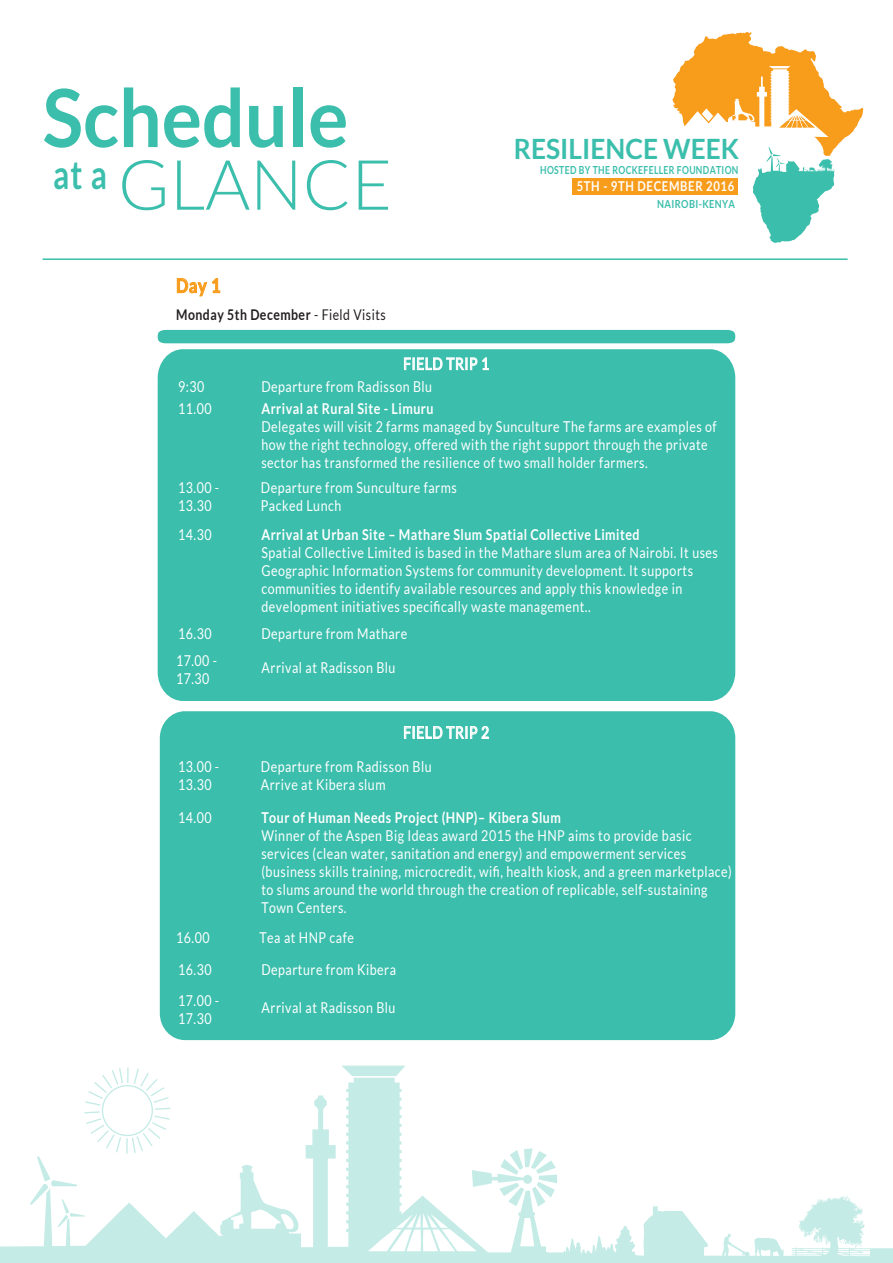
<style>
.page{position:relative;width:893px;height:1263px;background:#fff}
.page>*{position:absolute;margin:0;border:0;box-sizing:border-box;transform-origin:0 0}
.t1{font:700 80.25px "Lato";color:#3bbeac;scale:.94 1}
.t2{font:300 69.45px "Lato";color:#3bbeac}
.t3{font:700 28.05px "Lato";color:#3bbeac;scale:.94 1}
.t4{font:700 19.5px "Lato";color:#f89c1c;scale:.83 1}
.t5{font:16.5px "Lato";letter-spacing:.04em;color:#fff;scale:.83 1}
.t6{font:15px/18px "Lato";letter-spacing:.04em;color:#fff;scale:.83 1}
.t7{font:700 15px "Lato";letter-spacing:.04em;color:#fff;scale:.83 1}
.t8{font:700 14.85px "Lato";letter-spacing:.04em;color:#231f20;scale:.83 1}
.t9{font:700 13.65px "Lato";letter-spacing:.06em;color:#fff;scale:.83 1}
.t10{font:700 11.1px "Lato";letter-spacing:.04em;color:#3bbeac;scale:.78 1}
.t11{font:700 11.1px "Lato";letter-spacing:.04em;color:#3bbeac;scale:.83 1}
.s1{font-weight:400}
</style>
<div class="page">
<div style="left:572px;top:179px;width:166px;height:16px;background:#f89c1c"></div>
<svg style="left:672px;top:32px;width:191px;height:211px"></svg>
<hr style="left:43px;top:258px;width:805px;height:2px;background:#3bbeac">
<div style="left:158px;top:349px;width:577px;height:352px;background:#3bbeac"></div>
<svg style="left:177px;top:278px;width:44px;height:19px"></svg>
<svg style="left:404px;top:357px;width:85px;height:13px"></svg>
<div style="left:160px;top:711px;width:575px;height:329px;background:#3bbeac;border-radius:26px"></div>
<div style="left:158px;top:330px;width:577px;height:13px;background:#3bbeac"></div>
<svg style="left:0;top:1065px;width:893px;height:198px"></svg>
<svg style="left:724px;top:1244px;width:21px;height:12px"></svg>
<svg style="left:756px;top:1248px;width:24px;height:8px"></svg>
<svg style="left:796px;top:1249px;width:34px;height:7px"></svg>
<div style="left:103px;top:1086px;width:49px;height:49px;background:#fff;border-radius:50%"></div>
<svg style="left:837px;top:1236px;width:33px;height:20px"></svg>
<svg style="left:231px;top:1214px;width:13px;height:15px"></svg>
<svg style="left:251px;top:1209px;width:45px;height:20px"></svg>
<svg style="left:520px;top:1218px;width:14px;height:28px"></svg>
<svg style="left:368px;top:1213px;width:109px;height:38px"></svg>
<svg style="left:404px;top:726px;width:85px;height:13px"></svg>
<h1 class="t1" style="left:43px;top:72px;width:327px">Schedule</h1>
<h2 class="t2" style="left:53px;top:148px;width:341px"><sup>at</sup> <sup>a</sup> GLANCE</h2>
<h3 class="t4" style="left:176px;top:274px;width:55px">Day 1</h3>
<p class="t8" style="left:176px;top:306px;width:254px">Monday 5th December <span class="s1">- Field Visits</span></p>
<p class="t5" style="left:403px;top:354px;width:105px">FIELD TRIP 1</p>
<p class="t6" style="left:178px;top:377px;width:33px">9:30</p>
<p class="t6" style="left:261px;top:377px;width:207px">Departure from Radisson Blu</p>
<h3 class="t3" style="left:514px;top:132px;width:241px">RESILIENCE WEEK</h3>
<p class="t10" style="left:540px;top:163px;width:256px">HOSTED BY THE ROCKEFELLER FOUNDATION</p>
<p class="t9" style="left:577px;top:178px;width:191px">5TH - 9TH DECEMBER 2016</p>
<p class="t11" style="left:657px;top:198px;width:95px">NAIROBI-KENYA</p>
<p class="t6" style="left:178px;top:399px;width:42px">11.00</p>
<p class="t7" style="left:261px;top:399px;width:209px">Arrival at Rural Site - Limuru</p>
<p class="t6" style="left:261px;top:417px;width:550px">Delegates will visit 2 farms managed by Sunculture The farms are examples of how the right technology, offered with the right support through the private sector has transformed the resilience of two small holder farmers.</p>
<p class="t6" style="left:178px;top:478px;width:51px">13.00 -<br>13.30</p>
<p class="t6" style="left:261px;top:478px;width:238px">Departure from Sunculture farms<br>Packed Lunch</p>
<p class="t6" style="left:178px;top:525px;width:42px">14.30</p>
<p class="t7" style="left:261px;top:525px;width:457px">Arrival at Urban Site – Mathare Slum Spatial Collective Limited</p>
<p class="t6" style="left:261px;top:543px;width:552px">Spatial Collective Limited is based in the Mathare slum area of Nairobi. It uses Geographic Information Systems for community development. It supports communities to identify available resources and apply this knowledge in development initiatives specifically waste management..</p>
<p class="t6" style="left:178px;top:625px;width:42px">16.30</p>
<p class="t6" style="left:261px;top:625px;width:177px">Departure from Mathare</p>
<p class="t6" style="left:176px;top:652px;width:51px">17.00 -<br>17.30</p>
<p class="t6" style="left:262px;top:659px;width:163px">Arrival at Radisson Blu</p>
<p class="t5" style="left:403px;top:723px;width:105px">FIELD TRIP 2</p>
<p class="t6" style="left:178px;top:758px;width:51px">13.00 -<br>13.30</p>
<p class="t6" style="left:261px;top:758px;width:207px">Departure from Radisson Blu<br>Arrive at Kibera slum</p>
<p class="t6" style="left:178px;top:809px;width:42px">14.00</p>
<p class="t7" style="left:261px;top:809px;width:362px">Tour of Human Needs Project (HNP)– Kibera Slum</p>
<p class="t6" style="left:261px;top:827px;width:568px">Winner of the Aspen Big Ideas award 2015 the HNP aims to provide basic services (clean water, sanitation and energy) and empowerment services (business skills training, microcredit, wifi, health kiosk, and a green marketplace) to slums around the world through the creation of replicable, self-sustaining Town Centers.</p>
<p class="t6" style="left:176px;top:928px;width:42px">16.00</p>
<p class="t6" style="left:259px;top:928px;width:115px">Tea at HNP cafe</p>
<p class="t6" style="left:178px;top:961px;width:42px">16.30</p>
<p class="t6" style="left:261px;top:961px;width:164px">Departure from Kibera</p>
<p class="t6" style="left:178px;top:991px;width:51px">17.00 -<br>17.30</p>
<p class="t6" style="left:262px;top:999px;width:163px">Arrival at Radisson Blu</p>
</div>
